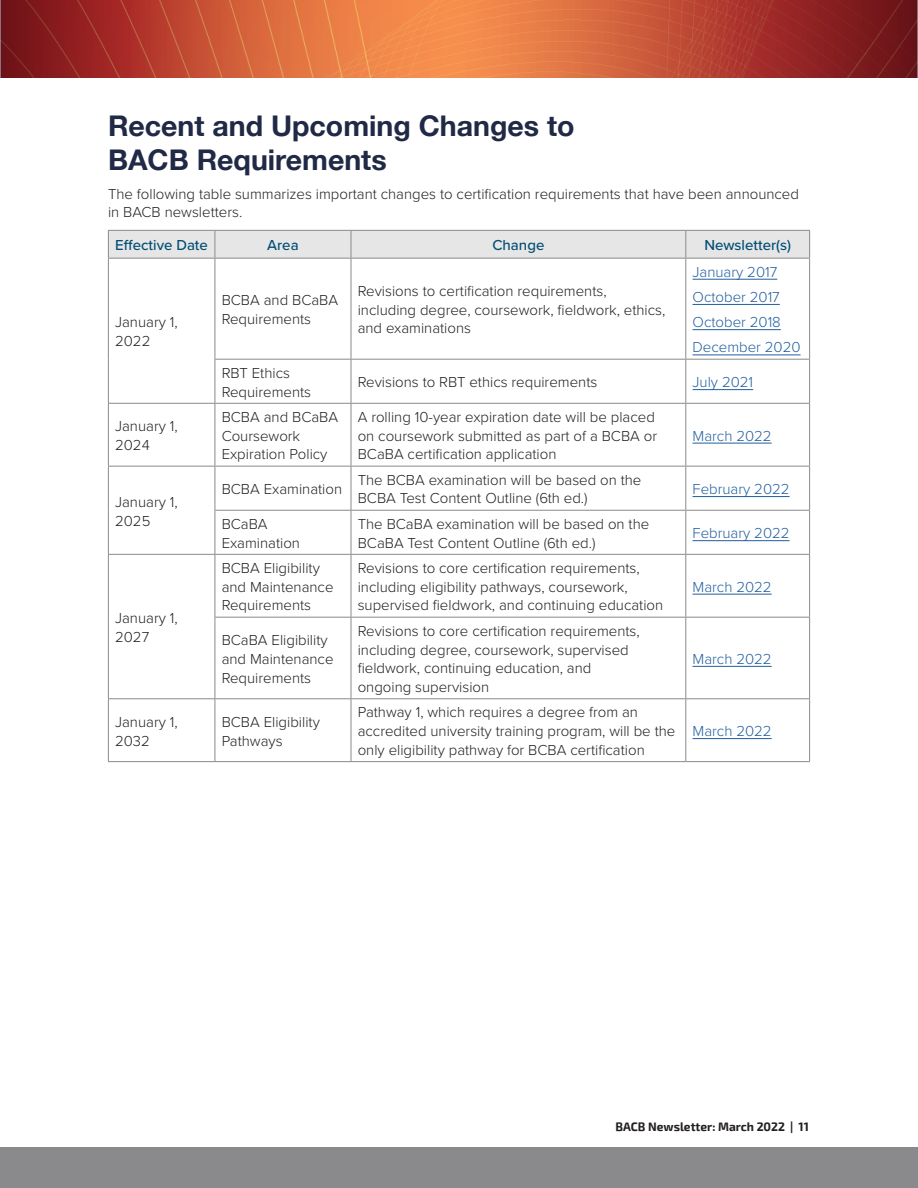
<style>
.page{position:relative;width:918px;height:1188px;background:#fff}
.page>*{position:absolute;margin:0;border:0;box-sizing:border-box;transform-origin:0 0}
.Head_1{font:700 28.5px/34.2px "Helvetica Neue";color:#202945}
.Table_body{font:300 15px/18.8px "Proxima Nova";color:#231f20}
.Table_body-2{font:300 15px "Proxima Nova";color:#215e9e}
.Body_Text{font:300 15px/18.8px "Proxima Nova";color:#231f20}
.Table_Head{font:500 15px "Proxima Nova";color:#004e74}
.t1{font:700 12px "Exo 2";color:#231f20}
</style>
<div class="page">
<div style="left:0;top:1148px;width:918px;height:40px;background:#8a8a8d"></div>
<img style="left:0;top:0;width:918px;height:78px">
<svg style="left:108px;top:230px;width:702px;height:28px;background:#e2e1e1"></svg>
<hr style="left:108px;top:258px;width:107px;height:1px;background:#8a8a8d">
<hr style="left:108px;top:259px;width:1px;height:100px;background:#8a8a8d">
<hr style="left:108px;top:359px;width:1px;height:44px;background:#8a8a8d">
<hr style="left:108px;top:403px;width:107px;height:1px;background:#8a8a8d">
<hr style="left:108px;top:404px;width:1px;height:62px;background:#8a8a8d">
<hr style="left:108px;top:466px;width:107px;height:1px;background:#8a8a8d">
<hr style="left:108px;top:467px;width:1px;height:43px;background:#8a8a8d">
<hr style="left:108px;top:510px;width:1px;height:44px;background:#8a8a8d">
<hr style="left:108px;top:554px;width:107px;height:1px;background:#8a8a8d">
<hr style="left:108px;top:555px;width:1px;height:62px;background:#8a8a8d">
<hr style="left:108px;top:617px;width:1px;height:81px;background:#8a8a8d">
<hr style="left:108px;top:698px;width:107px;height:1px;background:#8a8a8d">
<hr style="left:108px;top:699px;width:1px;height:62px;background:#8a8a8d">
<hr style="left:108px;top:761px;width:107px;height:1px;background:#8a8a8d">
<hr style="left:215px;top:258px;width:136px;height:1px;background:#8a8a8d">
<hr style="left:215px;top:259px;width:1px;height:100px;background:#8a8a8d">
<hr style="left:351px;top:258px;width:335px;height:1px;background:#8a8a8d">
<hr style="left:351px;top:259px;width:1px;height:100px;background:#8a8a8d">
<hr style="left:686px;top:258px;width:124px;height:1px;background:#8a8a8d">
<hr style="left:685px;top:259px;width:1px;height:100px;background:#8a8a8d">
<hr style="left:809px;top:259px;width:1px;height:100px;background:#8a8a8d">
<hr style="left:215px;top:359px;width:136px;height:1px;background:#8a8a8d">
<hr style="left:215px;top:360px;width:1px;height:43px;background:#8a8a8d">
<hr style="left:351px;top:359px;width:335px;height:1px;background:#8a8a8d">
<hr style="left:351px;top:360px;width:1px;height:43px;background:#8a8a8d">
<hr style="left:686px;top:359px;width:124px;height:1px;background:#8a8a8d">
<hr style="left:685px;top:360px;width:1px;height:43px;background:#8a8a8d">
<hr style="left:809px;top:360px;width:1px;height:43px;background:#8a8a8d">
<hr style="left:215px;top:403px;width:136px;height:1px;background:#8a8a8d">
<hr style="left:215px;top:404px;width:1px;height:62px;background:#8a8a8d">
<hr style="left:351px;top:403px;width:335px;height:1px;background:#8a8a8d">
<hr style="left:351px;top:404px;width:1px;height:62px;background:#8a8a8d">
<hr style="left:686px;top:403px;width:124px;height:1px;background:#8a8a8d">
<hr style="left:685px;top:404px;width:1px;height:62px;background:#8a8a8d">
<hr style="left:809px;top:404px;width:1px;height:62px;background:#8a8a8d">
<hr style="left:215px;top:466px;width:136px;height:1px;background:#8a8a8d">
<hr style="left:215px;top:467px;width:1px;height:43px;background:#8a8a8d">
<hr style="left:351px;top:466px;width:335px;height:1px;background:#8a8a8d">
<hr style="left:351px;top:467px;width:1px;height:43px;background:#8a8a8d">
<hr style="left:686px;top:466px;width:124px;height:1px;background:#8a8a8d">
<hr style="left:685px;top:467px;width:1px;height:43px;background:#8a8a8d">
<hr style="left:809px;top:467px;width:1px;height:43px;background:#8a8a8d">
<hr style="left:215px;top:510px;width:136px;height:1px;background:#8a8a8d">
<hr style="left:215px;top:511px;width:1px;height:43px;background:#8a8a8d">
<hr style="left:351px;top:510px;width:335px;height:1px;background:#8a8a8d">
<hr style="left:351px;top:511px;width:1px;height:43px;background:#8a8a8d">
<hr style="left:686px;top:510px;width:124px;height:1px;background:#8a8a8d">
<hr style="left:685px;top:511px;width:1px;height:43px;background:#8a8a8d">
<hr style="left:809px;top:511px;width:1px;height:43px;background:#8a8a8d">
<hr style="left:215px;top:554px;width:136px;height:1px;background:#8a8a8d">
<hr style="left:215px;top:555px;width:1px;height:62px;background:#8a8a8d">
<hr style="left:351px;top:554px;width:335px;height:1px;background:#8a8a8d">
<hr style="left:351px;top:555px;width:1px;height:62px;background:#8a8a8d">
<hr style="left:686px;top:554px;width:124px;height:1px;background:#8a8a8d">
<hr style="left:685px;top:555px;width:1px;height:62px;background:#8a8a8d">
<hr style="left:809px;top:555px;width:1px;height:62px;background:#8a8a8d">
<hr style="left:215px;top:617px;width:136px;height:1px;background:#8a8a8d">
<hr style="left:215px;top:618px;width:1px;height:80px;background:#8a8a8d">
<hr style="left:351px;top:617px;width:335px;height:1px;background:#8a8a8d">
<hr style="left:351px;top:618px;width:1px;height:80px;background:#8a8a8d">
<hr style="left:686px;top:617px;width:124px;height:1px;background:#8a8a8d">
<hr style="left:685px;top:618px;width:1px;height:80px;background:#8a8a8d">
<hr style="left:809px;top:618px;width:1px;height:80px;background:#8a8a8d">
<hr style="left:215px;top:698px;width:136px;height:1px;background:#8a8a8d">
<hr style="left:215px;top:699px;width:1px;height:62px;background:#8a8a8d">
<hr style="left:351px;top:698px;width:335px;height:1px;background:#8a8a8d">
<hr style="left:351px;top:699px;width:1px;height:62px;background:#8a8a8d">
<hr style="left:686px;top:698px;width:124px;height:1px;background:#8a8a8d">
<hr style="left:685px;top:699px;width:1px;height:62px;background:#8a8a8d">
<hr style="left:809px;top:699px;width:1px;height:62px;background:#8a8a8d">
<hr style="left:215px;top:761px;width:136px;height:1px;background:#8a8a8d">
<hr style="left:351px;top:761px;width:335px;height:1px;background:#8a8a8d">
<hr style="left:686px;top:761px;width:124px;height:1px;background:#8a8a8d">
<hr style="left:693px;top:279px;width:84px;height:1px;background:#215e9e">
<hr style="left:693px;top:304px;width:87px;height:1px;background:#215e9e">
<hr style="left:693px;top:329px;width:88px;height:1px;background:#215e9e">
<hr style="left:693px;top:355px;width:108px;height:1px;background:#215e9e">
<hr style="left:693px;top:389px;width:60px;height:1px;background:#215e9e">
<hr style="left:693px;top:443px;width:79px;height:1px;background:#215e9e">
<hr style="left:693px;top:496px;width:97px;height:1px;background:#215e9e">
<hr style="left:693px;top:540px;width:97px;height:1px;background:#215e9e">
<hr style="left:693px;top:594px;width:79px;height:1px;background:#215e9e">
<hr style="left:693px;top:666px;width:79px;height:1px;background:#215e9e">
<hr style="left:693px;top:738px;width:79px;height:1px;background:#215e9e">
<h1 class="Head_1" style="left:108px;top:109px;width:468px">Recent and Upcoming Changes to<br>BACB Requirements</h1>
<p class="Body_Text" style="left:108px;top:184px;width:693px">The following table summarizes important changes to certification requirements that have been announced in BACB newsletters.</p>
<p class="Table_Head" style="left:115px;top:234px;width:94px">Effective Date</p>
<p class="Table_Head" style="left:267px;top:234px;width:33px">Area</p>
<p class="Table_Head" style="left:492px;top:234px;width:54px">Change</p>
<p class="Table_Head" style="left:704px;top:234px;width:88px">Newsletter(s)</p>
<p class="Table_body" style="left:115px;top:312px;width:64px">January 1,<br>2022</p>
<p class="Table_body" style="left:222px;top:290px;width:118px">BCBA and BCaBA<br>Requirements</p>
<p class="Table_body" style="left:358px;top:281px;width:309px">Revisions to certification requirements, including degree, coursework, fieldwork, ethics, and examinations</p>
<p class="Table_body-2" style="left:693px;top:261px;width:86px">January 2017</p>
<p class="Table_body-2" style="left:693px;top:286px;width:89px">October 2017</p>
<p class="Table_body-2" style="left:693px;top:311px;width:90px">October 2018</p>
<p class="Table_body-2" style="left:693px;top:336px;width:110px">December 2020</p>
<p class="Table_body" style="left:222px;top:363px;width:91px">RBT Ethics<br>Requirements</p>
<p class="Table_body" style="left:358px;top:372px;width:241px">Revisions to RBT ethics requirements</p>
<p class="Table_body-2" style="left:693px;top:371px;width:62px">July 2021</p>
<p class="Table_body" style="left:115px;top:416px;width:64px">January 1,<br>2024</p>
<p class="Table_body" style="left:222px;top:407px;width:118px">BCBA and BCaBA<br>Coursework<br>Expiration Policy</p>
<p class="Table_body" style="left:358px;top:407px;width:301px">A rolling 10-year expiration date will be placed on coursework submitted as part of a BCBA or<br>BCaBA certification application</p>
<p class="Table_body-2" style="left:693px;top:424px;width:81px">March 2022</p>
<p class="Table_body" style="left:115px;top:492px;width:64px">January 1,<br>2025</p>
<p class="Table_body" style="left:115px;top:608px;width:64px">January 1,<br>2027</p>
<p class="Table_body" style="left:222px;top:479px;width:122px">BCBA Examination</p>
<p class="Table_body" style="left:358px;top:470px;width:285px">The BCBA examination will be based on the<br>BCBA Test Content Outline (6th ed.)</p>
<p class="Table_body-2" style="left:693px;top:478px;width:99px">February 2022</p>
<p class="Table_body" style="left:222px;top:514px;width:80px">BCaBA<br>Examination</p>
<p class="Table_body" style="left:358px;top:514px;width:293px">The BCaBA examination will be based on the<br>BCaBA Test Content Outline (6th ed.)</p>
<p class="Table_body-2" style="left:693px;top:522px;width:99px">February 2022</p>
<p class="Table_body" style="left:222px;top:558px;width:113px">BCBA Eligibility and Maintenance<br>Requirements</p>
<p class="Table_body" style="left:358px;top:558px;width:307px">Revisions to core certification requirements, including eligibility pathways, coursework, supervised fieldwork, and continuing education</p>
<p class="Table_body" style="left:222px;top:630px;width:113px">BCaBA Eligibility and Maintenance<br>Requirements</p>
<p class="Table_body" style="left:358px;top:621px;width:284px">Revisions to core certification requirements, including degree, coursework, supervised fieldwork, continuing education, and ongoing supervision</p>
<p class="Table_body-2" style="left:693px;top:575px;width:81px">March 2022</p>
<p class="Table_body-2" style="left:693px;top:648px;width:81px">March 2022</p>
<p class="Table_body" style="left:115px;top:712px;width:64px">January 1,<br>2032</p>
<p class="Table_body" style="left:222px;top:712px;width:100px">BCBA Eligibility<br>Pathways</p>
<p class="Table_body" style="left:358px;top:702px;width:319px">Pathway 1, which requires a degree from an accredited university training program, will be the only eligibility pathway for BCBA certification</p>
<p class="Table_body-2" style="left:693px;top:720px;width:81px">March 2022</p>
<p class="t1" style="left:616px;top:1119px;width:195px">BACB Newsletter: March 2022 | 11</p>
</div>
